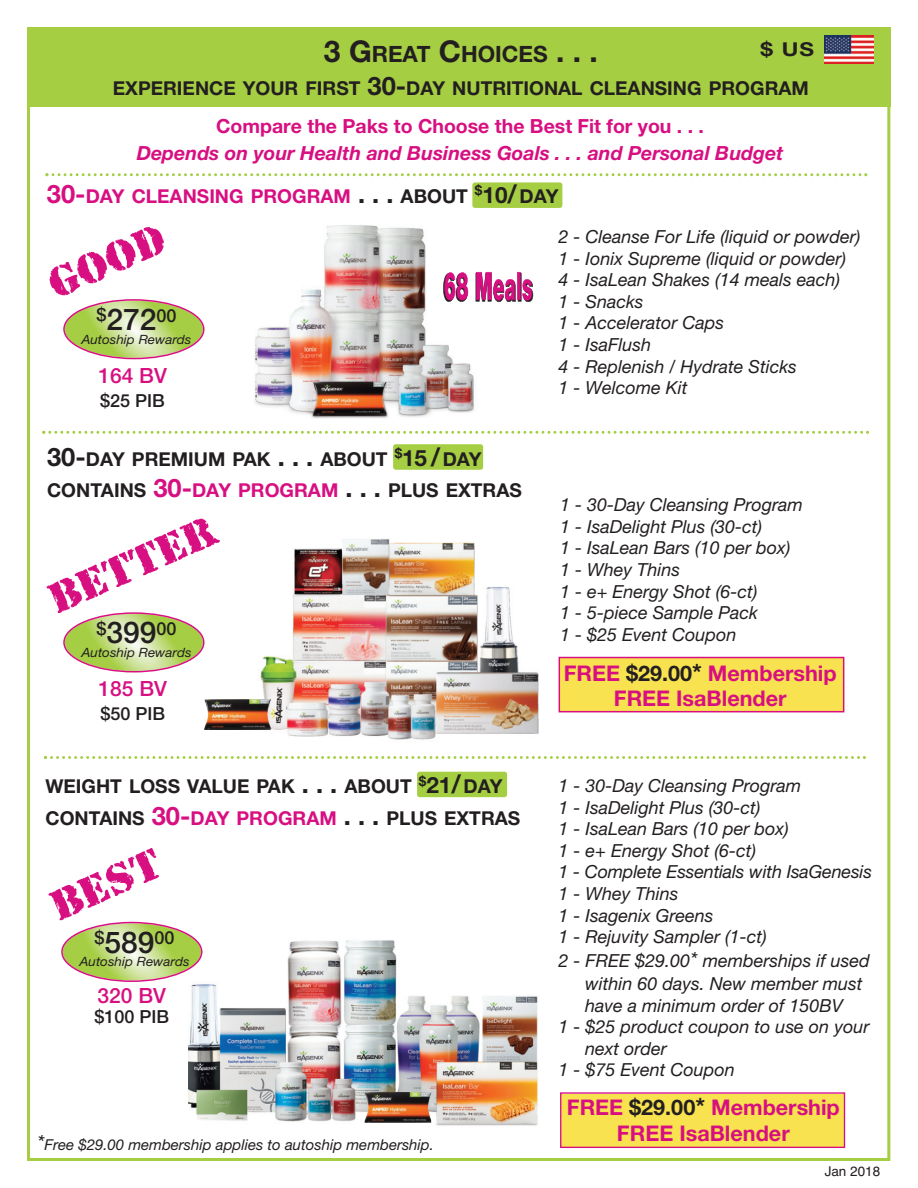
<style>
.page{position:relative;width:918px;height:1188px;background:#fff}
.page>*{position:absolute;margin:0;border:0;box-sizing:border-box;transform-origin:0 0}
.t1{font:45px "Rubber Stamp Plain";color:#d80f81}
.t2{font:700 22.5px "Helvetica Neue";color:#231f20}
.t3{font:700 21.6px/25.2px "Helvetica Neue";color:#d80f81;text-align:center}
.t4{font:500 21px "Helvetica Neue";color:#d80f81}
.t5{font:italic 700 19.5px "Helvetica Neue";color:#d80f81}
.t6{font:700 19.5px "Helvetica Neue";color:#d80f81}
.t7{font:700 19.2px/31.7px "Helvetica Neue";color:#231f20}
.t8{font:700 19.2px "Helvetica Neue";color:#d80f81}
.t9{font:700 19.2px "Helvetica Neue";color:#231f20;scale:1.18 1}
.t10{font:italic 18px/21.6px "Helvetica Neue";color:#231f20}
.t11{font:500 18px "Helvetica Neue";color:#231f20}
.t12{font:italic 15px "Helvetica Neue";color:#231f20}
.t13{font:13.5px "Helvetica";color:#231f20}
.t14{font:italic 12.9px "Helvetica Neue";color:#231f20;scale:1.05 1}
.s1{font-size:30px}
.s2{font-size:25.5px}
.s3{font-size:25.5px;color:#231f20}
.s4{color:#231f20}
.s5{font-size:22.5px;color:#231f20}
.s6{font-size:22.5px}
.s7{font-size:25.5px;color:#d80f81}
.s8{color:#d80f81}
.s9{font-size:21px}
.s10{font-size:24px;color:#231f20}
</style>
<div class="page">
<img style="left:260px;top:538px;width:279px;height:202px">
<img style="left:204px;top:699px;width:67px;height:31px">
<div style="left:27px;top:27px;width:863px;height:80px;background:#a5ce43"></div>
<div style="left:560px;top:658px;width:283px;height:53px;background:#f8e250"></div>
<div style="left:559px;top:657px;width:285px;height:55px;border:2px solid #d80f81"></div>
<img style="left:255px;top:225px;width:236px;height:194px">
<svg style="left:42px;top:431px;width:827px;height:3px"></svg>
<svg style="left:44px;top:756px;width:822px;height:3px"></svg>
<svg style="left:45px;top:173px;width:822px;height:3px"></svg>
<div style="left:561px;top:1094px;width:283px;height:53px;background:#f8e250"></div>
<div style="left:560px;top:1092px;width:285px;height:56px;border:1px solid #d80f81"></div>
<svg style="left:63px;top:299px;width:142px;height:60px"></svg>
<img style="left:825px;top:36px;width:49px;height:27px">
<svg style="left:443px;top:272px;width:90px;height:30px"></svg>
<img style="left:188px;top:940px;width:350px;height:186px">
<img style="left:364px;top:1092px;width:68px;height:31px">
<svg style="left:61px;top:922px;width:141px;height:60px"></svg>
<svg style="left:63px;top:612px;width:142px;height:61px"></svg>
<div style="left:417px;top:772px;width:90px;height:25px;background:#a5ce43;border-radius:3px"></div>
<div style="left:393px;top:444px;width:90px;height:26px;background:#a5ce43;border-radius:3px"></div>
<div style="left:472px;top:182px;width:90px;height:26px;background:#a5ce43;border-radius:3px"></div>
<p class="t2" style="left:324px;top:46px;width:275px"><span class="s1">3 G</span>REAT <span class="s1">C</span>HOICES <span class="s1">. . .</span></p>
<p class="t7" style="left:113px;top:74px;width:698px">EXPERIENCE YOUR FIRST <span class="s2">30-</span>DAY NUTRITIONAL CLEANSING PROGRAM</p>
<p class="t9" style="left:761px;top:42px;width:47px">$ US</p>
<p class="t6" style="left:216px;top:119px;width:489px">Compare the Paks to Choose the Best Fit for you . . .</p>
<p class="t5" style="left:137px;top:146px;width:648px">Depends on your Health and Business Goals . . . and Personal Budget</p>
<p class="t8" style="left:47px;top:189px;width:513px"><span class="s2">30-</span>DAY CLEANSING PROGRAM <span class="s3">. . .</span> <span class="s4">ABOUT</span> <sup>$</sup><span class="s5">10</span><span class="s3">/</span><span class="s4">DAY</span></p>
<h1 class="t1" style="left:42px;top:267px;width:125px;rotate:-24deg">GOOD</h1>
<p class="t11" style="left:97px;top:305px;width:82px">$<span class="s1">272</span>00</p>
<p class="t14" style="left:81px;top:334px;width:106px">Autoship Rewards</p>
<p class="t4" style="left:98px;top:364px;width:70px">164 BV</p>
<p class="t11" style="left:100px;top:390px;width:66px">$25 PIB</p>
<p class="t7" style="left:47px;top:445px;width:476px"><span class="s2">30-</span>DAY PREMIUM PAK <span class="s2">. . .</span> ABOUT <sup>$</sup><span class="s6">15</span> <span class="s2">/</span>DAY<br>CONTAINS <span class="s7">30-</span><span class="s8">DAY PROGRAM</span> <span class="s2">. . .</span> PLUS EXTRAS</p>
<h1 class="t1" style="left:43px;top:582px;width:180px;rotate:-24deg">BETTER</h1>
<p class="t11" style="left:97px;top:618px;width:82px">$<span class="s1">399</span>00</p>
<p class="t14" style="left:82px;top:648px;width:106px">Autoship Rewards</p>
<p class="t4" style="left:99px;top:677px;width:70px">185 BV</p>
<p class="t11" style="left:100px;top:703px;width:66px">$50 PIB</p>
<p class="t7" style="left:45px;top:772px;width:476px">WEIGHT LOSS VALUE PAK <span class="s2">. . .</span> ABOUT <sup>$</sup><span class="s6">21</span><span class="s2">/</span>DAY<br>CONTAINS <span class="s7">30-</span><span class="s8">DAY PROGRAM</span> <span class="s2">. . .</span> PLUS EXTRAS</p>
<h1 class="t1" style="left:45px;top:889px;width:117px;rotate:-24deg">BEST</h1>
<p class="t11" style="left:95px;top:927px;width:82px">$<span class="s1">589</span>00</p>
<p class="t14" style="left:80px;top:957px;width:106px">Autoship Rewards</p>
<p class="t4" style="left:97px;top:984px;width:70px">320 BV</p>
<p class="t11" style="left:94px;top:1006px;width:76px">$100 PIB</p>
<p class="t12" style="left:37px;top:1139px;width:398px"><span class="s9">*</span>Free $29.00 membership applies to autoship membership.</p>
<p class="t10" style="left:559px;top:228px;width:304px">2 - Cleanse For Life (liquid or powder)<br>1 - Ionix Supreme (liquid or powder)<br>4 - IsaLean Shakes (14 meals each)<br>1 - Snacks<br>1 - Accelerator Caps<br>1 - IsaFlush<br>4 - Replenish / Hydrate Sticks<br>1 - Welcome Kit</p>
<p class="t10" style="left:560px;top:496px;width:244px">1 - 30-Day Cleansing Program<br>1 - IsaDelight Plus (30-ct)<br>1 - IsaLean Bars (10 per box)<br>1 - Whey Thins<br>1 - e+ Energy Shot (6-ct)<br>1 - 5-piece Sample Pack<br>1 - $25 Event Coupon</p>
<p class="t3" style="left:564px;top:662px;width:274px">FREE <span class="s4">$29.00</span><span class="s10">*</span> Membership<br>FREE IsaBlender</p>
<p class="t10" style="left:559px;top:777px;width:315px">1 - 30-Day Cleansing Program<br>1 - IsaDelight Plus (30-ct)<br>1 - IsaLean Bars (10 per box)<br>1 - e+ Energy Shot (6-ct)<br>1 - Complete Essentials with IsaGenesis<br>1 - Whey Thins<br>1 - Isagenix Greens<br>1 - Rejuvity Sampler (1-ct)</p>
<p class="t10" style="left:559px;top:952px;width:313px">2 - FREE $29.00<span class="s9">*</span> memberships if used</p>
<p class="t10" style="left:585px;top:975px;width:279px">within 60 days. New member must</p>
<p class="t10" style="left:585px;top:996px;width:259px">have a minimum order of 150BV</p>
<p class="t10" style="left:559px;top:1018px;width:312px">1 - $25 product coupon to use on your</p>
<p class="t10" style="left:585px;top:1039px;width:83px">next order</p>
<p class="t10" style="left:559px;top:1061px;width:178px">1 - $75 Event Coupon</p>
<p class="t3" style="left:567px;top:1097px;width:274px">FREE <span class="s4">$29.00</span><span class="s10">*</span> Membership<br>FREE IsaBlender</p>
<p class="t13" style="left:825px;top:1163px;width:57px">Jan 2018</p>
</div>
